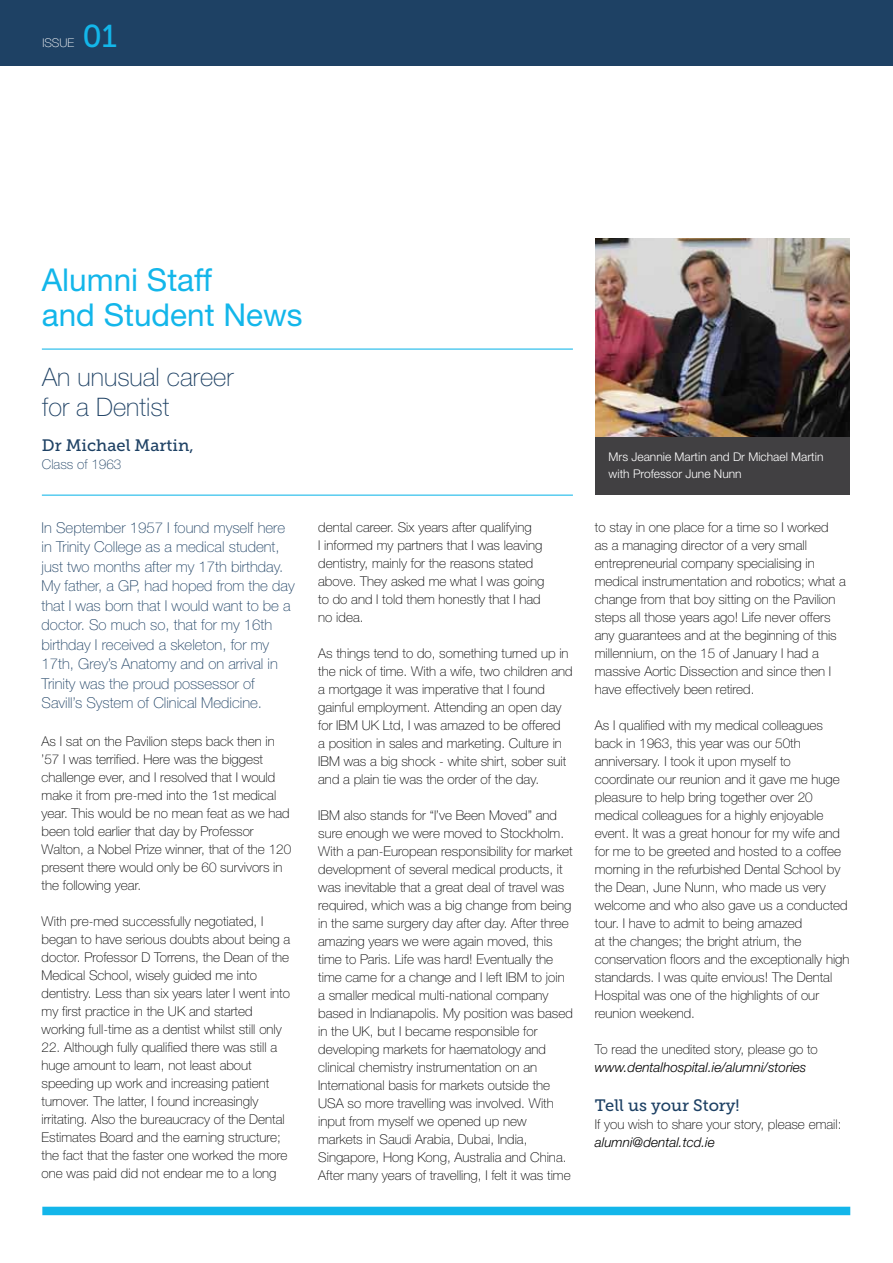
<style>
.page{position:relative;width:893px;height:1263px;background:#fff}
.page>*{position:absolute;margin:0;border:0;box-sizing:border-box;transform-origin:0 0}
.t1{font:31.5px/34.5px "Helvetica Neue";color:#13b6ea}
.t2{font:31.5px "Museo Slab 500";color:#13b6ea}
.t3{font:100 25.5px/30px "Helvetica Neue";color:#1e4164}
.t4{font:16.5px "Museo Slab 500";color:#1e4164}
.t5{font:100 15px/19.5px "Helvetica Neue";color:#1e4164}
.t6{font:100 13.5px/18px "Helvetica Neue";color:#000}
.t7{font:italic 300 13.5px "Helvetica Neue";color:#000}
.t8{font:100 13.5px "Helvetica Neue";color:#1e4164}
.t9{font:300 12px/16.5px "Helvetica Neue";color:#fff}
.t10{font:100 12px "Helvetica Neue";color:#fff}
</style>
<div class="page">
<div style="left:0;top:0;width:893px;height:66px;background:#1e4164"></div>
<div style="left:42px;top:1207px;width:808px;height:8px;background:#13b6ea"></div>
<hr style="left:42px;top:349px;width:531px;height:1px;background:#13b6ea">
<hr style="left:42px;top:495px;width:531px;height:1px;background:#13b6ea">
<img style="left:595px;top:238px;width:255px;height:200px">
<div style="left:595px;top:438px;width:255px;height:57px;background:#414042"></div>
<p class="t10" style="left:42px;top:36px;width:33px">ISSUE</p>
<h1 class="t2" style="left:82px;top:18px;width:36px">01</h1>
<h1 class="t1" style="left:42px;top:262px;width:262px">Alumni Staff<br>and Student News</h1>
<h2 class="t3" style="left:42px;top:362px;width:193px">An unusual career for a Dentist</h2>
<p class="t4" style="left:42px;top:436px;width:153px">Dr Michael Martin,</p>
<p class="t8" style="left:42px;top:457px;width:81px">Class of 1963</p>
<p class="t5" style="left:42px;top:518px;width:255px">In September 1957 I found myself here in Trinity College as a medical student, just two months after my 17th birthday.<br>My father, a GP, had hoped from the day that I was born that I would want to be a doctor. So much so, that for my 16th birthday I received a skeleton, for my 17th, Grey’s Anatomy and on arrival in Trinity was the proud possessor of Savill’s System of Clinical Medicine.</p>
<p class="t6" style="left:42px;top:732px;width:251px">As I sat on the Pavilion steps back then in ’57 I was terrified. Here was the biggest challenge ever, and I resolved that I would make it from pre-med into the 1st medical year. This would be no mean feat as we had been told earlier that day by Professor Walton, a Nobel Prize winner, that of the 120 present there would only be 60 survivors in the following year.</p>
<p class="t6" style="left:42px;top:912px;width:250px">With pre-med successfully negotiated, I began to have serious doubts about being a doctor. Professor D Torrens, the Dean of the Medical School, wisely guided me into dentistry. Less than six years later I went into my first practice in the UK and started working full-time as a dentist whilst still only</p>
<p class="t6" style="left:42px;top:1038px;width:247px">22. Although fully qualified there was still a huge amount to learn, not least about speeding up work and increasing patient turnover. The latter, I found increasingly irritating. Also the bureaucracy of the Dental Estimates Board and the earning structure; the fact that the faster one worked the more one was paid did not endear me to a long</p>
<p class="t6" style="left:318px;top:518px;width:228px">dental career. Six years after qualifying<br>I informed my partners that I was leaving dentistry, mainly for the reasons stated above. They asked me what I was going to do and I told them honestly that I had no idea.</p>
<p class="t6" style="left:318px;top:644px;width:256px">As things tend to do, something turned up in the nick of time. With a wife, two children and a mortgage it was imperative that I found gainful employment. Attending an open day for IBM UK Ltd, I was amazed to be offered<br>a position in sales and marketing. Culture in IBM was a big shock - white shirt, sober suit and a plain tie was the order of the day.</p>
<p class="t6" style="left:318px;top:806px;width:256px">IBM also stands for “I’ve Been Moved” and sure enough we were moved to Stockholm.<br>With a pan-European responsibility for market development of several medical products, it was inevitable that a great deal of travel was required, which was a big change from being in the same surgery day after day. After three amazing years we were again moved, this time to Paris. Life was hard! Eventually the time came for a change and I left IBM to join a smaller medical multi-national company based in Indianapolis. My position was based in the UK, but I became responsible for developing markets for haematology and clinical chemistry instrumentation on an International basis for markets outside the USA so more travelling was involved. With input from myself we opened up new markets in Saudi Arabia, Dubai, India, Singapore, Hong Kong, Australia and China.<br>After many years of travelling, I felt it was time</p>
<p class="t9" style="left:609px;top:448px;width:216px">Mrs Jeannie Martin and Dr Michael Martin with Professor June Nunn</p>
<p class="t6" style="left:595px;top:518px;width:252px">to stay in one place for a time so I worked<br>as a managing director of a very small entrepreneurial company specialising in medical instrumentation and robotics; what a change from that boy sitting on the Pavilion steps all those years ago! Life never offers any guarantees and at the beginning of this millennium, on the 15 of January I had a massive Aortic Dissection and since then I have effectively been retired.</p>
<p class="t6" style="left:595px;top:716px;width:256px">As I qualified with my medical colleagues back in 1963, this year was our 50th anniversary. I took it upon myself to coordinate our reunion and it gave me huge pleasure to help bring together over 20 medical colleagues for a highly enjoyable event. It was a great honour for my wife and for me to be greeted and hosted to a coffee morning in the refurbished Dental School by the Dean, June Nunn, who made us very welcome and who also gave us a conducted tour. I have to admit to being amazed<br>at the changes; the bright atrium, the conservation floors and the exceptionally high standards. I was quite envious! The Dental Hospital was one of the highlights of our reunion weekend.</p>
<p class="t6" style="left:595px;top:1040px;width:224px">To read the unedited story, please go to</p>
<p class="t7" style="left:595px;top:1059px;width:213px">www.dentalhospital.ie/alumni/stories</p>
<p class="t4" style="left:595px;top:1096px;width:146px">Tell us your Story!</p>
<p class="t6" style="left:595px;top:1115px;width:248px">If you wish to share your story, please email:</p>
<p class="t7" style="left:595px;top:1134px;width:121px">alumni@dental.tcd.ie</p>
</div>
